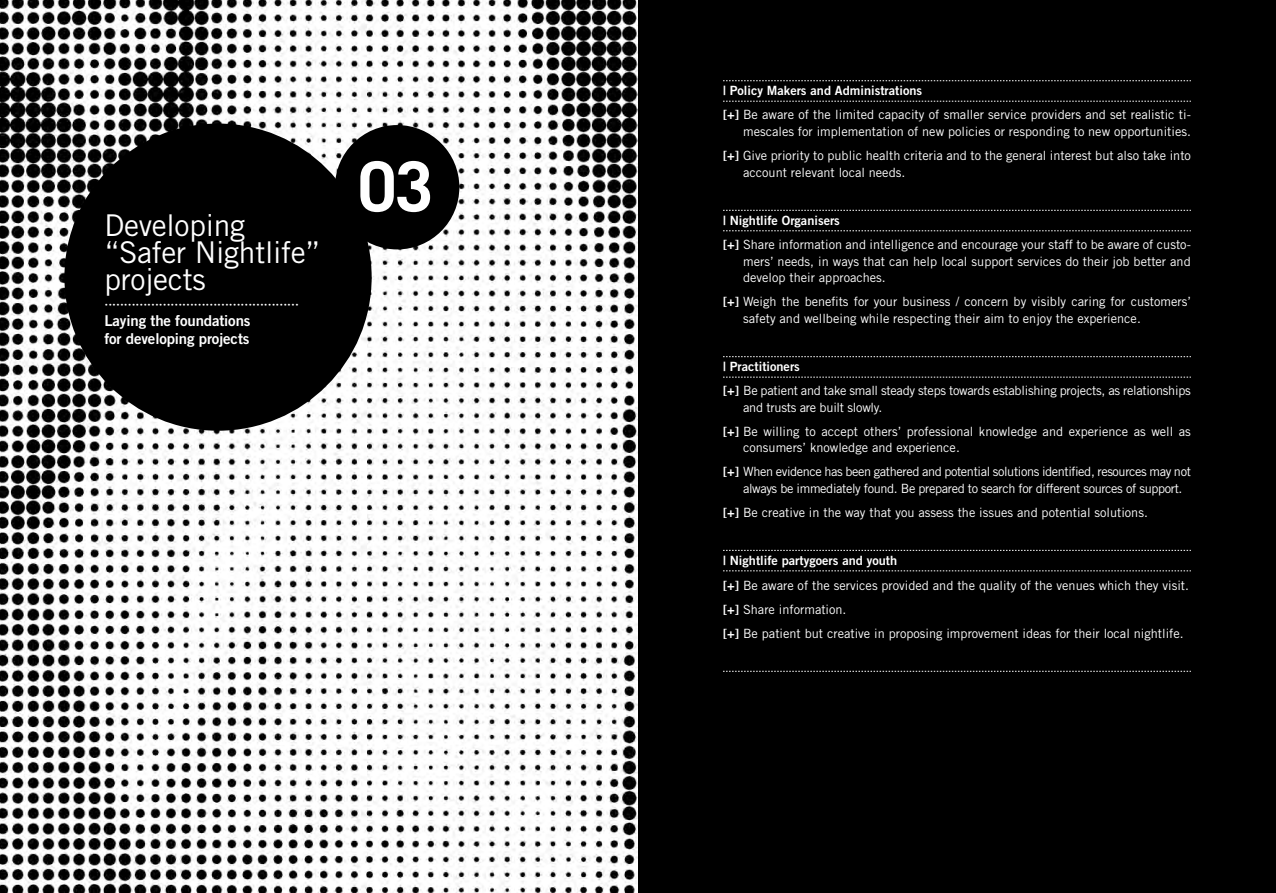
<style>
.page{position:relative;width:1276px;height:893px;background:#fff}
.page>*{position:absolute;margin:0;border:0;box-sizing:border-box;transform-origin:0 0}
.t1{font:700 69px "Trade Gothic";color:#fff}
.t2{font:30px/27px "Trade Gothic";letter-spacing:-.01em;color:#fff}
.t3{font:15px/18px "Trade Gothic Bold Two";letter-spacing:-.01em;color:#fff}
.t4{font:12.75px/16.5px "Trade Gothic";color:#fff}
.t5{font:12.75px/16.5px "Trade Gothic";letter-spacing:-.03em;color:#fff}
.t6{font:12.75px "Trade Gothic Bold Two";color:#fff}
.t7{font:12.75px/16.5px "Trade Gothic";letter-spacing:-.02em;color:#fff}
.s1{font-family:"Trade Gothic Bold Two"}
</style>
<div class="page">
<div style="left:638px;top:0;width:638px;height:893px;background:#000"></div>
<img style="left:0;top:0;width:638px;height:893px">
<div style="left:64px;top:124px;width:308px;height:307px;background:#000;border-radius:50%"></div>
<div style="left:335px;top:125px;width:124px;height:124px;background:#000;border-radius:50%"></div>
<svg style="left:723px;top:210px;width:468px;height:1px"></svg>
<svg style="left:723px;top:671px;width:468px;height:1px"></svg>
<svg style="left:723px;top:231px;width:468px;height:1px"></svg>
<svg style="left:723px;top:80px;width:468px;height:1px"></svg>
<svg style="left:723px;top:101px;width:468px;height:1px"></svg>
<svg style="left:723px;top:356px;width:468px;height:1px"></svg>
<svg style="left:723px;top:377px;width:468px;height:1px"></svg>
<svg style="left:723px;top:550px;width:468px;height:1px"></svg>
<svg style="left:723px;top:571px;width:468px;height:1px"></svg>
<h2 class="t2" style="left:104px;top:212px;width:217px">Developing “Safer Nightlife” projects</h2>
<p class="t6" style="left:104px;top:296px;width:196px">··················································</p>
<p class="t3" style="left:104px;top:312px;width:148px">Laying the foundations for developing projects</p>
<h1 class="t1" style="left:358px;top:144px;width:77px">03</h1>
<p class="t6" style="left:723px;top:83px;width:201px">| Policy Makers and Administrations</p>
<p class="t4" style="left:723px;top:106px;width:469px;text-align:right"><span class="s1">[+]</span> Be aware of the limited capacity of smaller service providers and set realistic ti&shy;mescales for implementation of new policies or responding to new opportunities.</p>
<p class="t4" style="left:743px;top:147px;width:449px;text-indent:-20px"><span class="s1">[+]</span> Give priority to public health criteria and to the general interest but also take into account relevant local needs.</p>
<p class="t6" style="left:723px;top:212px;width:118px">| Nightlife Organisers</p>
<p class="t4" style="left:743px;top:236px;width:449px;text-align:justify;text-indent:-20px"><span class="s1">[+]</span> Share information and intelligence and encourage your staff to be aware of custo&shy;mers’ needs, in ways that can help local support services do their job better and develop their approaches.</p>
<p class="t4" style="left:743px;top:293px;width:449px;text-indent:-20px"><span class="s1">[+]</span> Weigh the benefits for your business / concern by visibly caring for customers’ safety and wellbeing while respecting their aim to enjoy the experience.</p>
<p class="t6" style="left:723px;top:359px;width:78px">| Practitioners</p>
<p class="t7" style="left:743px;top:382px;width:449px;text-indent:-20px"><span class="s1">[+]</span> Be patient and take small steady steps towards establishing projects, as relationships and trusts are built slowly.</p>
<p class="t4" style="left:743px;top:423px;width:449px;text-indent:-20px"><span class="s1">[+]</span> Be willing to accept others’ professional knowledge and experience as well as consumers’ knowledge and experience.</p>
<p class="t5" style="left:743px;top:463px;width:449px;text-indent:-20px"><span class="s1">[+]</span> When evidence has been gathered and potential solutions identified, resources may not always be immediately found. Be prepared to search for different sources of support.</p>
<p class="t4" style="left:723px;top:504px;width:426px"><span class="s1">[+]</span> Be creative in the way that you assess the issues and potential solutions.</p>
<p class="t6" style="left:723px;top:553px;width:176px">| Nightlife partygoers and youth</p>
<p class="t4" style="left:723px;top:573px;width:467px;line-height:24.2px"><span class="s1">[+]</span> Be aware of the services provided and the quality of the venues which they visit. <span class="s1">[+]</span> Share information.<br><span class="s1">[+]</span> Be patient but creative in proposing improvement ideas for their local nightlife.</p>
</div>
